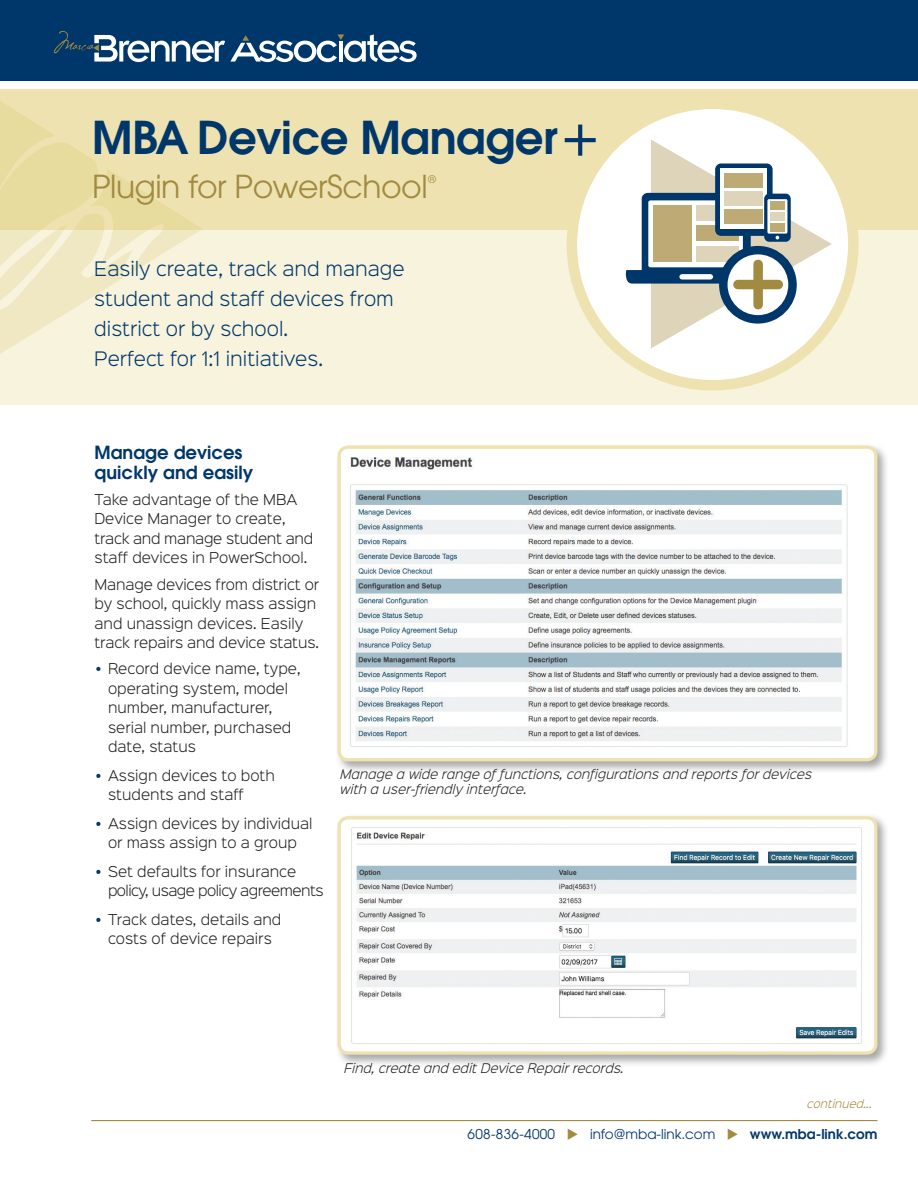
<style>
.page{position:relative;width:918px;height:1188px;background:#fff}
.page>*{position:absolute;margin:0;border:0;box-sizing:border-box;transform-origin:0 0}
.t1{font:600 45px "Avant Garde";letter-spacing:-.01em;color:#00376b}
.t2{font:31.5px "Avant Garde";letter-spacing:-.015em;color:#a28a40}
.Header_Intro{font:300 18px/30px "Sinkin Sans 300";color:#00376b}
.Basic_Copy{font:600 18px/19.5px "Avant Garde";color:#00376b}
.Bullet_text{font:300 13.5px/19.5px "Sinkin Sans 300";color:#231f20}
.Bullet_text-2{font:300 13.5px/19.5px "Sinkin Sans 300";letter-spacing:-.04em;color:#231f20}
.t3{font:13.5px "Avant Garde";color:#00376b}
.t4{font:italic 300 12px/15px "Sinkin Sans 300";color:#231f20}
.Subhead{font:italic 300 10.5px "Sinkin Sans 300";color:#a28a40}
.t5{font:10.5px "Avant Garde";color:#a28a40}
.s1{font-weight:400;font-size:61.5px}
.s2{font-family:"Avant Garde";font-weight:600;color:#00376b}
.s3{color:#a28a40}
.s4{font-weight:600}
</style>
<div class="page">
<div style="left:0;top:0;width:918px;height:81px;background:#00376b"></div>
<svg style="left:54px;top:31px;width:363px;height:31px"></svg>
<div style="left:0;top:224px;width:918px;height:181px;background:#f7f3dd"></div>
<hr style="left:91px;top:1120px;width:786px;height:1px;background:#a28a40">
<div style="left:0;top:89px;width:918px;height:141px;background:#eee3b0"></div>
<svg style="left:572px;top:104px;width:281px;height:281px;background:#fcfaf2"></svg>
<div style="left:567px;top:99px;width:292px;height:292px;border:10px solid #eee3b0;border-radius:50%"></div>
<svg style="left:0;top:101px;width:202px;height:253px"></svg>
<svg style="left:626px;top:139px;width:206px;height:209px;background:#cdd0ca"></svg>
<div style="left:334px;top:442px;width:556px;height:332px;background:#231f20;opacity:.4"></div>
<div style="left:339px;top:447px;width:537px;height:313px;background:#fff;border-radius:9px"></div>
<div style="left:337px;top:445px;width:540px;height:316px;border:3px solid #eee3b0;border-radius:9px"></div>
<img style="left:350px;top:457px;width:498px;height:290px">
<div style="left:334px;top:813px;width:556px;height:254px;background:#231f20;opacity:.4"></div>
<div style="left:339px;top:818px;width:537px;height:235px;background:#fff;border-radius:9px"></div>
<div style="left:337px;top:816px;width:540px;height:239px;border:3px solid #eee3b0;border-radius:9px"></div>
<img style="left:351px;top:827px;width:511px;height:217px">
<p class="t1" style="left:92px;top:108px;width:508px">MBA Device Manager<span class="s1">+</span></p>
<p class="t2" style="left:92px;top:168px;width:337px">Plugin for PowerSchool</p>
<p class="t5" style="left:428px;top:173px;width:9px">®</p>
<p class="Header_Intro" style="left:94px;top:253px;width:312px">Easily create, track and manage student and staff devices from district or by school.<br>Perfect for 1:1 initiatives.</p>
<p class="Basic_Copy" style="left:94px;top:443px;width:160px">Manage devices quickly and easily</p>
<p class="Bullet_text" style="left:94px;top:489px;width:220px">Take advantage of the MBA<br>Device Manager to create, track and manage student and staff devices in PowerSchool.</p>
<p class="Bullet_text" style="left:94px;top:574px;width:226px">Manage devices from district or by school, quickly mass assign and unassign devices. Easily track repairs and device status.</p>
<p class="Bullet_text" style="left:108px;top:658px;width:194px;text-indent:-14px"><span class="s2">•</span> Record device name, type, operating system, model number, manufacturer, serial number, purchased date, status</p>
<p class="Bullet_text" style="left:108px;top:765px;width:168px;text-indent:-14px"><span class="s2">•</span> Assign devices to both students and staff</p>
<p class="Bullet_text" style="left:94px;top:813px;width:219px;text-align:center"><span class="s2">•</span> Assign devices by individual or mass assign to a group</p>
<p class="Bullet_text-2" style="left:108px;top:861px;width:217px;text-indent:-14px"><span class="s2">•</span> Set defaults for insurance policy, usage policy agreements</p>
<p class="Bullet_text" style="left:94px;top:908px;width:188px;text-align:center"><span class="s2">•</span> Track dates, details and costs of device repairs</p>
<p class="t4" style="left:340px;top:766px;width:473px">Manage a wide range of functions, configurations and reports for devices with a user-friendly interface.</p>
<p class="t4" style="left:344px;top:1060px;width:281px">Find, create and edit Device Repair records.</p>
<p class="Subhead" style="left:807px;top:1095px;width:66px">continued...</p>
<p class="t3" style="left:468px;top:1126px;width:411px">608-836-4000 <span class="s3">◆</span> info@mba-link.com <span class="s3">◆</span> <span class="s4">www.mba-link.com</span></p>
</div>
